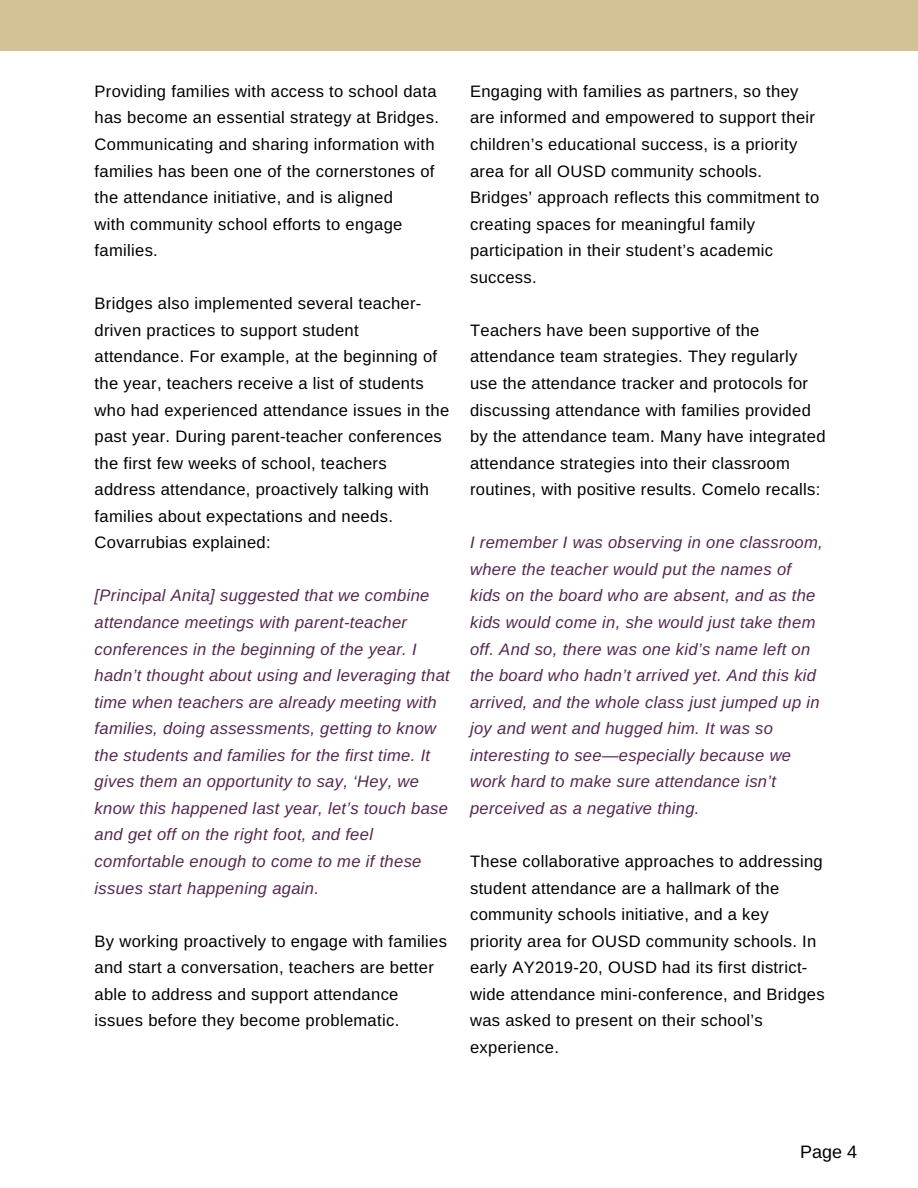
<style>
.page{position:relative;width:918px;height:1188px;background:#fff}
.page>*{position:absolute;margin:0;border:0;box-sizing:border-box;transform-origin:0 0}
.t1{font:18px "Arimo";color:#000}
.t2{font:16.5px/26.5px "Arimo";letter-spacing:.02em;color:#000}
.t3{font:italic 16.5px/26.5px "Arimo";letter-spacing:.02em;color:#53284f}
</style>
<div class="page">
<div style="left:0;top:0;width:918px;height:51px;background:#d2c295"></div>
<p class="t2" style="left:95px;top:78px;width:346px">Providing families with access to school data has become an essential strategy at Bridges.<br>Communicating and sharing information with families has been one of the cornerstones of the attendance initiative, and is aligned<br>with community school efforts to engage families.</p>
<p class="t2" style="left:95px;top:290px;width:356px">Bridges also implemented several teacher&shy;driven practices to support student attendance. For example, at the beginning of the year, teachers receive a list of students who had experienced attendance issues in the past year. During parent-teacher conferences the first few weeks of school, teachers address attendance, proactively talking with families about expectations and needs.<br>Covarrubias explained:</p>
<p class="t3" style="left:95px;top:582px;width:357px">[Principal Anita] suggested that we combine attendance meetings with parent-teacher conferences in the beginning of the year. I hadn’t thought about using and leveraging that time when teachers are already meeting with families, doing assessments, getting to know the students and families for the first time. It gives them an opportunity to say, ‘Hey, we know this happened last year, let’s touch base and get off on the right foot, and feel comfortable enough to come to me if these issues start happening again.</p>
<p class="t2" style="left:95px;top:928px;width:354px">By working proactively to engage with families and start a conversation, teachers are better able to address and support attendance issues before they become problematic.</p>
<p class="t2" style="left:470px;top:78px;width:351px">Engaging with families as partners, so they are informed and empowered to support their children’s educational success, is a priority area for all OUSD community schools.<br>Bridges’ approach reflects this commitment to creating spaces for meaningful family participation in their student’s academic success.</p>
<p class="t2" style="left:470px;top:317px;width:357px">Teachers have been supportive of the attendance team strategies. They regularly use the attendance tracker and protocols for discussing attendance with families provided by the attendance team. Many have integrated attendance strategies into their classroom routines, with positive results. Comelo recalls:</p>
<p class="t3" style="left:470px;top:529px;width:354px">I remember I was observing in one classroom, where the teacher would put the names of kids on the board who are absent, and as the kids would come in, she would just take them off. And so, there was one kid’s name left on the board who hadn’t arrived yet. And this kid arrived, and the whole class just jumped up in joy and went and hugged him. It was so interesting to see—especially because we work hard to make sure attendance isn’t perceived as a negative thing.</p>
<p class="t2" style="left:470px;top:848px;width:356px">These collaborative approaches to addressing student attendance are a hallmark of the community schools initiative, and a key priority area for OUSD community schools. In early AY2019-20, OUSD had its first district&shy;wide attendance mini-conference, and Bridges was asked to present on their school’s experience.</p>
<p class="t1" style="left:800px;top:1142px;width:59px">Page 4</p>
</div>
